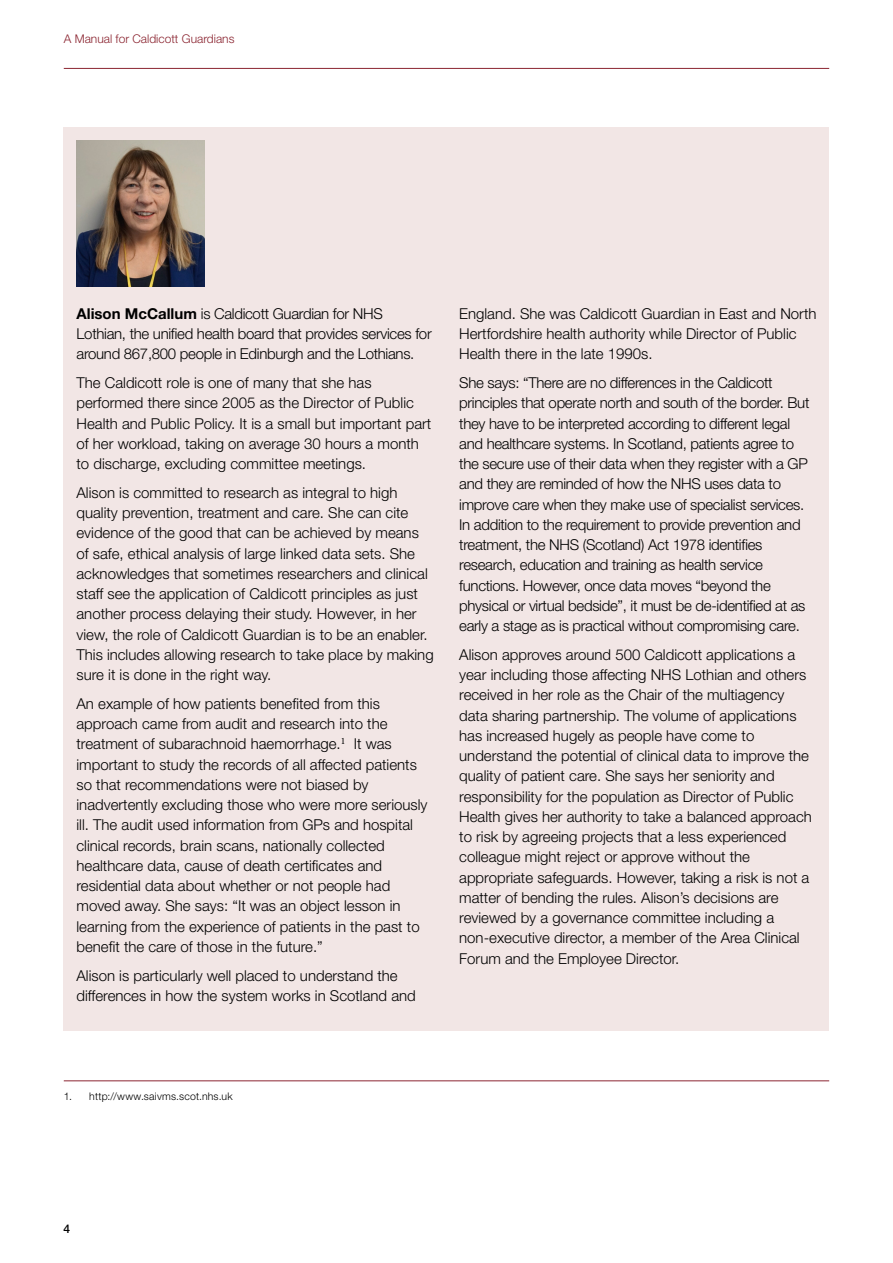
<style>
.page{position:relative;width:893px;height:1263px;background:#fff}
.page>*{position:absolute;margin:0;border:0;box-sizing:border-box;transform-origin:0 0}
.Body_text_profile_bo{font:300 15px/20.2px "Helvetica Neue LT Std";color:#000}
.Body_text_profile_bo-2{font:300 15px/20.2px "Helvetica Neue LT Std";letter-spacing:-.02em;color:#000}
.t1{font:300 12px "Helvetica Neue LT Std";color:#8b2531}
.t2{font:500 12px "Helvetica Neue LT Std";color:#000}
.t3{font:300 10.5px "Helvetica Neue LT Std";letter-spacing:.02em;color:#000}
.s1{font-weight:700}
</style>
<div class="page">
<hr style="left:64px;top:68px;width:765px;height:1px;background:#8b2531">
<hr style="left:64px;top:1080px;width:765px;height:1px;background:#8b2531">
<div style="left:64px;top:128px;width:765px;height:903px;background:#f2e6e5"></div>
<img style="left:77px;top:140px;width:127px;height:147px">
<p class="t1" style="left:64px;top:31px;width:172px">A Manual for Caldicott Guardians</p>
<p class="Body_text_profile_bo-2" style="left:77px;top:303px;width:357px"><span class="s1">Alison McCallum</span> is Caldicott Guardian for NHS<br>Lothian, the unified health board that provides services for around 867,800 people in Edinburgh and the Lothians.</p>
<p class="Body_text_profile_bo" style="left:77px;top:372px;width:356px">The Caldicott role is one of many that she has performed there since 2005 as the Director of Public Health and Public Policy. It is a small but important part of her workload, taking on average 30 hours a month to discharge, excluding committee meetings.</p>
<p class="Body_text_profile_bo" style="left:77px;top:482px;width:359px">Alison is committed to research as integral to high quality prevention, treatment and care. She can cite evidence of the good that can be achieved by means of safe, ethical analysis of large linked data sets. She acknowledges that sometimes researchers and clinical staff see the application of Caldicott principles as just another process delaying their study. However, in her view, the role of Caldicott Guardian is to be an enabler.<br>This includes allowing research to take place by making sure it is done in the right way.</p>
<p class="Body_text_profile_bo" style="left:77px;top:693px;width:352px">An example of how patients benefited from this approach came from audit and research into the treatment of subarachnoid haemorrhage.<sup>1</sup> It was important to study the records of all affected patients so that recommendations were not biased by inadvertently excluding those who were more seriously ill. The audit used information from GPs and hospital clinical records, brain scans, nationally collected healthcare data, cause of death certificates and residential data about whether or not people had moved away. She says: “It was an object lesson in learning from the experience of patients in the past to benefit the care of those in the future.”</p>
<p class="Body_text_profile_bo" style="left:77px;top:965px;width:341px">Alison is particularly well placed to understand the differences in how the system works in Scotland and</p>
<p class="Body_text_profile_bo" style="left:459px;top:303px;width:359px">England. She was Caldicott Guardian in East and North<br>Hertfordshire health authority while Director of Public<br>Health there in the late 1990s.</p>
<p class="Body_text_profile_bo-2" style="left:459px;top:372px;width:352px">She says: “There are no differences in the Caldicott principles that operate north and south of the border. But they have to be interpreted according to different legal and healthcare systems. In Scotland, patients agree to the secure use of their data when they register with a GP and they are reminded of how the NHS uses data to improve care when they make use of specialist services.<br>In addition to the requirement to provide prevention and treatment, the NHS (Scotland) Act 1978 identifies research, education and training as health service functions. However, once data moves “beyond the physical or virtual bedside”, it must be de-identified at as early a stage as is practical without compromising care.</p>
<p class="Body_text_profile_bo" style="left:459px;top:644px;width:354px">Alison approves around 500 Caldicott applications a year including those affecting NHS Lothian and others received in her role as the Chair of the multiagency data sharing partnership. The volume of applications has increased hugely as people have come to understand the potential of clinical data to improve the quality of patient care. She says her seniority and responsibility for the population as Director of Public Health gives her authority to take a balanced approach to risk by agreeing projects that a less experienced colleague might reject or approve without the appropriate safeguards. However, taking a risk is not a matter of bending the rules. Alison’s decisions are reviewed by a governance committee including a non-executive director, a member of the Area Clinical Forum and the Employee Director.</p>
<p class="t3" style="left:64px;top:1090px;width:170px">1. http://www.saivms.scot.nhs.uk</p>
<p class="t2" style="left:63px;top:1222px;width:8px">4</p>
</div>
